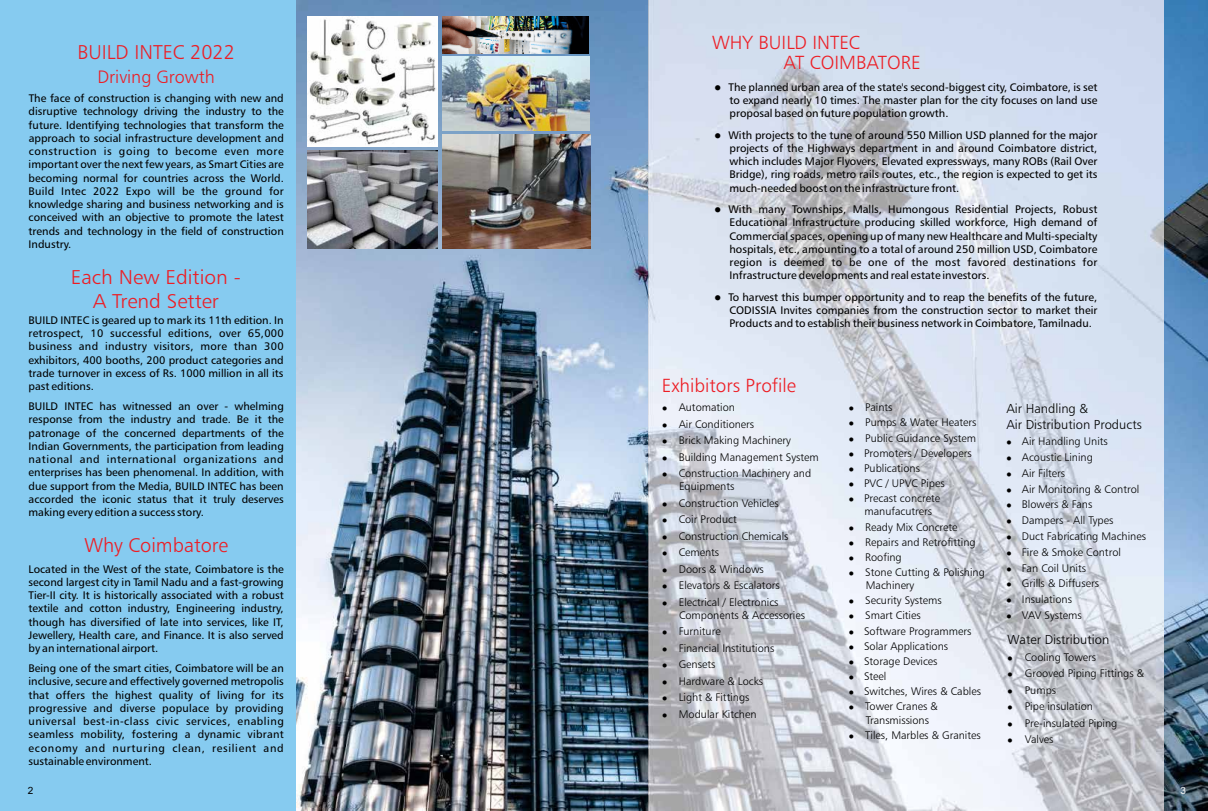
<style>
.page{position:relative;width:1208px;height:811px;background:#fff}
.page>*{position:absolute;margin:0;border:0;box-sizing:border-box;transform-origin:0 0}
.t1{font:20px "Humanist 777 BT Light B";color:#ed1d24}
.t2{font:20px/24px "Humanist 777 BT Light B";color:#ed1d24;text-align:center;scale:1.05 1}
.t3{font:19px/19.4px "Humanist 777 BT Light B";color:#ed1d24}
.t4{font:18px "Humanist 777 BT Light B";color:#ed1d24}
.t5{font:13px/15.6px "Humanist 777 BT Light B";color:#000}
.t6{font:11px/13.3px "Humanist 777 BT Roman B";color:#000;text-align:justify}
.t7{font:11px/13.2px "Humanist 777 BT Light B";color:#000}
.t8{font:10px "Arial";color:#000}
.t9{font:10px "Arial";color:#fff}
</style>
<div class="page">
<img style="left:604px;top:0;width:604px;height:811px">
<img style="left:648px;top:0;width:515px;height:811px">
<img style="left:0;top:0;width:604px;height:811px">
<img style="left:307px;top:17px;width:130px;height:129px">
<img style="left:443px;top:17px;width:145px;height:36px">
<img style="left:307px;top:151px;width:130px;height:97px">
<img style="left:443px;top:56px;width:146px;height:74px">
<img style="left:442px;top:134px;width:148px;height:114px">
<h1 class="t1" style="left:78px;top:40px;width:159px">BUILD INTEC 2022</h1>
<h3 class="t4" style="left:97px;top:66px;width:119px">Driving Growth</h3>
<p class="t6" style="left:29px;top:91px;width:257px">The face of construction is changing with new and disruptive technology driving the industry to the future. Identifying technologies that transform the approach to social infrastructure development and construction is going to become even more important over the next few years, as Smart Cities are becoming normal for countries across the World.<br>Build Intec 2022 Expo will be the ground for knowledge sharing and business networking and is conceived with an objective to promote the latest trends and technology in the field of construction Industry.</p>
<h1 class="t2" style="left:71px;top:264px;width:163px">Each New Edition -<br>A Trend Setter</h1>
<p class="t6" style="left:29px;top:313px;width:257px">BUILD INTEC is geared up to mark its 11th edition. In retrospect, 10 successful editions, over 65,000 business and industry visitors, more than 300 exhibitors, 400 booths, 200 product categories and trade turnover in excess of Rs. 1000 million in all its past editions.</p>
<p class="t6" style="left:29px;top:399px;width:257px">BUILD INTEC has witnessed an over - whelming response from the industry and trade. Be it the patronage of the concerned departments of the Indian Governments, the participation from leading national and international organizations and enterprises has been phenomenal. In addition, with due support from the Media, BUILD INTEC has been accorded the iconic status that it truly deserves making every edition a success story.</p>
<h1 class="t1" style="left:85px;top:533px;width:145px">Why Coimbatore</h1>
<p class="t6" style="left:29px;top:562px;width:257px">Located in the West of the state, Coimbatore is the second largest city in Tamil Nadu and a fast-growing Tier-II city. It is historically associated with a robust textile and cotton industry, Engineering industry, though has diversified of late into services, like IT, Jewellery, Health care, and Finance. It is also served by an international airport.</p>
<p class="t6" style="left:29px;top:661px;width:257px">Being one of the smart cities, Coimbatore will be an inclusive, secure and effectively governed metropolis that offers the highest quality of living for its progressive and diverse populace by providing universal best-in-class civic services, enabling seamless mobility, fostering a dynamic vibrant economy and nurturing clean, resilient and sustainable environment.</p>
<h2 class="t3" style="left:783px;top:33px;width:139px;text-indent:-71px">WHY BUILD INTEC<br>AT COIMBATORE</h2>
<p class="t6" style="left:729px;top:80px;width:369px;text-indent:-15px">● The planned urban area of the state's second-biggest city, Coimbatore, is set to expand nearly 10 times. The master plan for the city focuses on land use proposal based on future population growth.</p>
<p class="t6" style="left:729px;top:128px;width:369px;text-indent:-15px">● With projects to the tune of around 550 Million USD planned for the major projects of the Highways department in and around Coimbatore district, which includes Major Flyovers, Elevated expressways, many ROBs (Rail Over Bridge), ring roads, metro rails routes, etc., the region is expected to get its much-needed boost on the infrastructure front.</p>
<p class="t6" style="left:729px;top:202px;width:369px;text-indent:-15px">● With many Townships, Malls, Humongous Residential Projects, Robust Educational Infrastructure producing skilled workforce, High demand of Commercial spaces, opening up of many new Healthcare and Multi-specialty hospitals, etc., amounting to a total of around 250 million USD, Coimbatore region is deemed to be one of the most favored destinations for Infrastructure developments and real estate investors.</p>
<p class="t6" style="left:729px;top:290px;width:369px;text-indent:-15px">● To harvest this bumper opportunity and to reap the benefits of the future, CODISSIA Invites companies from the construction sector to market their Products and to establish their business network in Coimbatore, Tamilnadu.</p>
<h2 class="t3" style="left:662px;top:375px;width:135px">Exhibitors Profile</h2>
<p class="t7" style="left:662px;top:401px;width:74px">● Automation</p>
<p class="t7" style="left:662px;top:417px;width:94px">● Air Conditioners</p>
<p class="t7" style="left:662px;top:433px;width:130px">● Brick Making Machinery</p>
<p class="t7" style="left:662px;top:450px;width:158px">● Building Management System</p>
<p class="t7" style="left:679px;top:466px;width:134px;text-indent:-17px">● Construction Machinery and<br>Equipments</p>
<p class="t7" style="left:662px;top:496px;width:118px">● Construction Vehicles</p>
<p class="t7" style="left:662px;top:512px;width:76px">● Coir Product</p>
<p class="t7" style="left:662px;top:529px;width:128px">● Construction Chemicals</p>
<p class="t7" style="left:662px;top:545px;width:59px">● Cements</p>
<p class="t7" style="left:662px;top:578px;width:119px">● Elevators &amp; Escalators</p>
<p class="t7" style="left:662px;top:562px;width:103px">● Doors &amp; Windows</p>
<p class="t7" style="left:679px;top:595px;width:127px;text-indent:-17px">● Electrical / Electronics<br>Components &amp; Accessories</p>
<p class="t7" style="left:662px;top:624px;width:60px">● Furniture</p>
<p class="t7" style="left:662px;top:641px;width:114px">● Financial Institutions</p>
<p class="t7" style="left:662px;top:657px;width:55px">● Gensets</p>
<p class="t7" style="left:662px;top:674px;width:102px">● Hardware &amp; Locks</p>
<p class="t7" style="left:662px;top:690px;width:89px">● Light &amp; Fittings</p>
<p class="t7" style="left:662px;top:707px;width:96px">● Modular Kitchen</p>
<p class="t7" style="left:848px;top:401px;width:45px">● Paints</p>
<p class="t7" style="left:848px;top:416px;width:129px">● Pumps &amp; Water Heaters</p>
<p class="t7" style="left:848px;top:431px;width:129px">● Public Guidance System</p>
<p class="t7" style="left:848px;top:446px;width:125px">● Promoters / Developers</p>
<p class="t7" style="left:848px;top:476px;width:97px">● PVC / UPVC Pipes</p>
<p class="t7" style="left:848px;top:461px;width:73px">● Publications</p>
<p class="t7" style="left:864px;top:491px;width:77px;text-indent:-16px">● Precast concrete manufacutrers</p>
<p class="t7" style="left:848px;top:520px;width:110px">● Ready Mix Concrete</p>
<p class="t7" style="left:848px;top:535px;width:128px">● Repairs and Retrofitting</p>
<p class="t7" style="left:848px;top:550px;width:55px">● Roofing</p>
<p class="t7" style="left:865px;top:565px;width:121px;text-indent:-17px">● Stone Cutting &amp; Polishing<br>Machinery</p>
<p class="t7" style="left:848px;top:594px;width:95px">● Security Systems</p>
<p class="t7" style="left:848px;top:609px;width:73px">● Smart Cities</p>
<p class="t7" style="left:848px;top:654px;width:90px">● Storage Devices</p>
<p class="t7" style="left:848px;top:624px;width:124px">● Software Programmers</p>
<p class="t7" style="left:848px;top:639px;width:101px">● Solar Applications</p>
<p class="t7" style="left:848px;top:669px;width:39px">● Steel</p>
<p class="t7" style="left:848px;top:684px;width:134px">● Switches, Wires &amp; Cables</p>
<p class="t7" style="left:865px;top:700px;width:74px;text-indent:-17px">● Tower Cranes &amp;<br>Transmissions</p>
<p class="t7" style="left:848px;top:728px;width:134px">● Tiles, Marbles &amp; Granites</p>
<p class="t5" style="left:1006px;top:401px;width:137px">Air Handling &amp;<br>Air Distribution Products</p>
<p class="t7" style="left:1006px;top:434px;width:103px">● Air Handling Units</p>
<p class="t7" style="left:1006px;top:450px;width:88px">● Acoustic Lining</p>
<p class="t7" style="left:1006px;top:466px;width:60px">● Air Filters</p>
<p class="t7" style="left:1006px;top:482px;width:134px">● Air Monitoring &amp; Control</p>
<p class="t7" style="left:1006px;top:498px;width:87px">● Blowers &amp; Fans</p>
<p class="t7" style="left:1006px;top:513px;width:108px">● Dampers - All Types</p>
<p class="t7" style="left:1006px;top:529px;width:141px">● Duct Fabricating Machines</p>
<p class="t7" style="left:1006px;top:561px;width:81px">● Fan Coil Units</p>
<p class="t7" style="left:1006px;top:608px;width:77px">● VAV Systems</p>
<p class="t7" style="left:1006px;top:545px;width:116px">● Fire &amp; Smoke Control</p>
<p class="t7" style="left:1006px;top:592px;width:67px">● Insulations</p>
<p class="t7" style="left:1006px;top:577px;width:94px">● Grills &amp; Diffusers</p>
<p class="t5" style="left:1007px;top:631px;width:103px">Water Distribution</p>
<p class="t7" style="left:1007px;top:666px;width:138px">● Grooved Piping Fittings &amp;</p>
<p class="t7" style="left:1007px;top:699px;width:87px">● Pipe insulation</p>
<p class="t7" style="left:1007px;top:732px;width:47px">● Valves</p>
<p class="t7" style="left:1007px;top:650px;width:90px">● Cooling Towers</p>
<p class="t7" style="left:1007px;top:683px;width:50px">● Pumps</p>
<p class="t7" style="left:1007px;top:716px;width:111px">● Pre-insulated Piping</p>
<p class="t8" style="left:28px;top:784px;width:7px">2</p>
<p class="t9" style="left:1180px;top:784px;width:7px">3</p>
</div>
